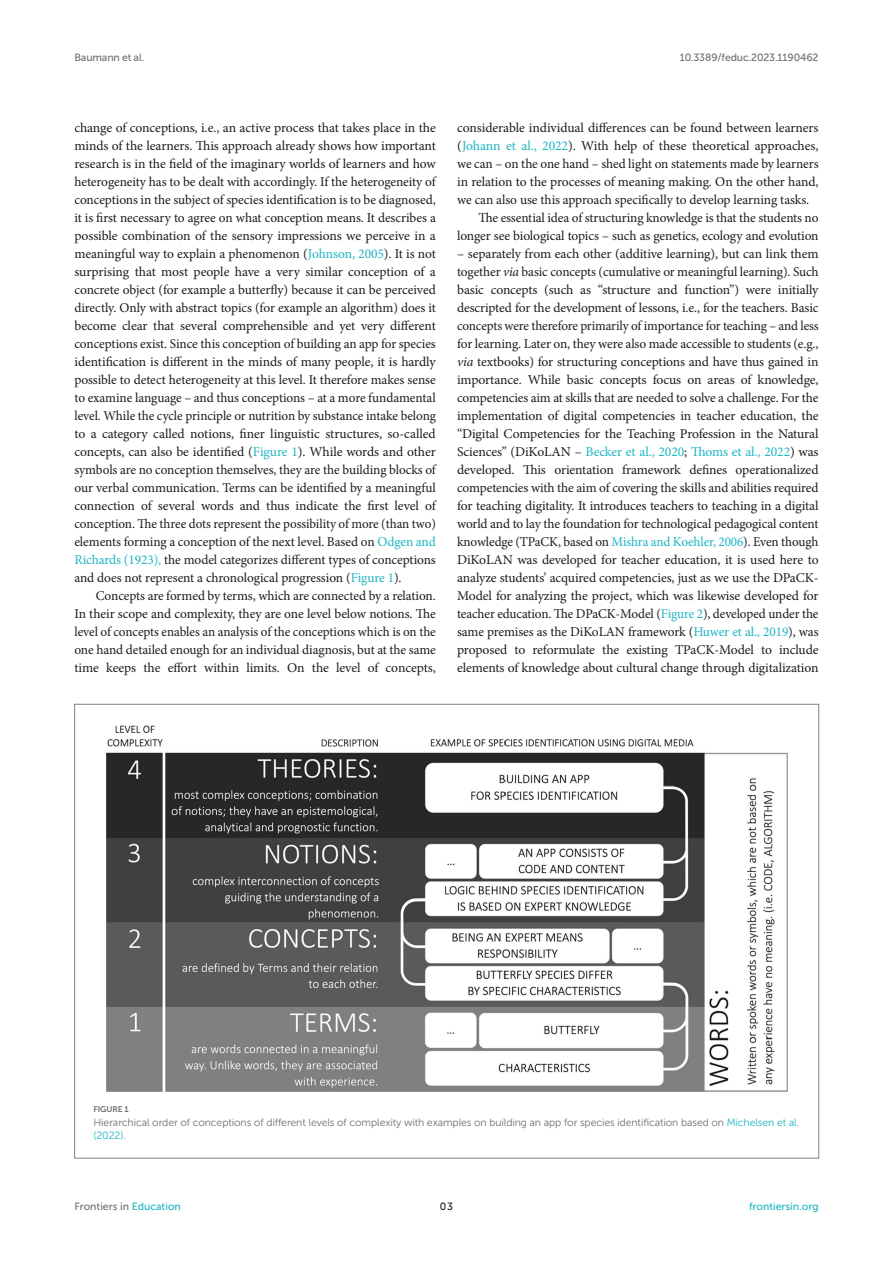
<style>
.page{position:relative;width:893px;height:1263px;background:#fff}
.page>*{position:absolute;margin:0;border:0;box-sizing:border-box;transform-origin:0 0}
.TEXT{font:13.5px/18px "Minion Pro";letter-spacing:-.01em;color:#1b1c1b;text-align:justify}
.FIG_LEG{font:10.5px/13.5px "Museo Sans 300";letter-spacing:-.01em;color:#706f70}
.t1{font:10.5px "Museo Sans 500";letter-spacing:-.015em;color:#706f70}
.t2{font:10.5px "Museo Sans 500";color:#1db5c3}
.t3{font:10.5px "Museo Sans 500";color:#1b1c1b}
.FIG_HD{font:8.25px "Museo Sans 700";letter-spacing:-.01em;color:#706f70}
.s1{color:#1db5c3}
.s2{font-style:italic}
</style>
<div class="page">
<img style="left:106px;top:725px;width:682px;height:367px">
<p class="t1" style="left:74px;top:51px;width:71px">Baumann et al.</p>
<p class="t1" style="left:680px;top:51px;width:140px">10.3389/feduc.2023.1190462</p>
<p class="TEXT" style="left:74px;top:119px;width:363px">change of conceptions, i.e., an active process that takes place in the minds of the learners. This approach already shows how important research is in the field of the imaginary worlds of learners and how heterogeneity has to be dealt with accordingly. If the heterogeneity of conceptions in the subject of species identification is to be diagnosed, it is first necessary to agree on what conception means. It describes a possible combination of the sensory impressions we perceive in a meaningful way to explain a phenomenon (<span class="s1">Johnson, 2005</span>). It is not surprising that most people have a very similar conception of a concrete object (for example a butterfly) because it can be perceived directly. Only with abstract topics (for example an algorithm) does it become clear that several comprehensible and yet very different conceptions exist. Since this conception of building an app for species identification is different in the minds of many people, it is hardly possible to detect heterogeneity at this level. It therefore makes sense to examine language – and thus conceptions – at a more fundamental level. While the cycle principle or nutrition by substance intake belong to a category called notions, finer linguistic structures, so-called concepts, can also be identified (<span class="s1">Figure 1</span>). While words and other symbols are no conception themselves, they are the building blocks of our verbal communication. Terms can be identified by a meaningful connection of several words and thus indicate the first level of conception. The three dots represent the possibility of more (than two) elements forming a conception of the next level. Based on <span class="s1">Odgen and Richards (1923),</span> the model categorizes different types of conceptions and does not represent a chronological progression (<span class="s1">Figure 1</span>).</p>
<p class="TEXT" style="left:74px;top:587px;width:363px;text-indent:21px">Concepts are formed by terms, which are connected by a relation.<br>In their scope and complexity, they are one level below notions. The level of concepts enables an analysis of the conceptions which is on the one hand detailed enough for an individual diagnosis, but at the same time keeps the effort within limits. On the level of concepts,</p>
<p class="TEXT" style="left:457px;top:119px;width:363px">considerable individual differences can be found between learners (<span class="s1">Johann et al., 2022</span>). With help of these theoretical approaches, we can – on the one hand – shed light on statements made by learners in relation to the processes of meaning making. On the other hand, we can also use this approach specifically to develop learning tasks.</p>
<p class="TEXT" style="left:457px;top:209px;width:363px;text-align:right">The essential idea of structuring knowledge is that the students no longer see biological topics – such as genetics, ecology and evolution</p>
<p class="TEXT" style="left:457px;top:245px;width:363px">– separately from each other (additive learning), but can link them together <span class="s2">via</span> basic concepts (cumulative or meaningful learning). Such basic concepts (such as “structure and function”) were initially descripted for the development of lessons, i.e., for the teachers. Basic concepts were therefore primarily of importance for teaching – and less for learning. Later on, they were also made accessible to students (e.g., <span class="s2">via</span> textbooks) for structuring conceptions and have thus gained in importance. While basic concepts focus on areas of knowledge, competencies aim at skills that are needed to solve a challenge. For the implementation of digital competencies in teacher education, the “Digital Competencies for the Teaching Profession in the Natural Sciences” (DiKoLAN – <span class="s1">Becker et al., 2020</span>; <span class="s1">Thoms et al., 2022</span>) was developed. This orientation framework defines operationalized competencies with the aim of covering the skills and abilities required for teaching digitality. It introduces teachers to teaching in a digital world and to lay the foundation for technological pedagogical content knowledge (TPaCK, based on <span class="s1">Mishra and Koehler, 2006</span>). Even though DiKoLAN was developed for teacher education, it is used here to analyze students’ acquired competencies, just as we use the DPaCK-Model for analyzing the project, which was likewise developed for teacher education. The DPaCK-Model (<span class="s1">Figure 2</span>), developed under the same premises as the DiKoLAN framework (<span class="s1">Huwer et al., 2019</span>), was proposed to reformulate the existing TPaCK-Model to include elements of knowledge about cultural change through digitalization</p>
<p class="FIG_HD" style="left:94px;top:1105px;width:37px">FIGURE 1</p>
<p class="FIG_LEG" style="left:94px;top:1115px;width:707px">Hierarchical order of conceptions of different levels of complexity with examples on building an app for species identification based on <span class="s1">Michelsen et al. (2022)</span>.</p>
<p class="t1" style="left:74px;top:1200px;width:108px">Frontiers in <span class="s1">Education</span></p>
<p class="t3" style="left:440px;top:1200px;width:15px">03</p>
<p class="t2" style="left:749px;top:1200px;width:71px">frontiersin.org</p>
</div>
